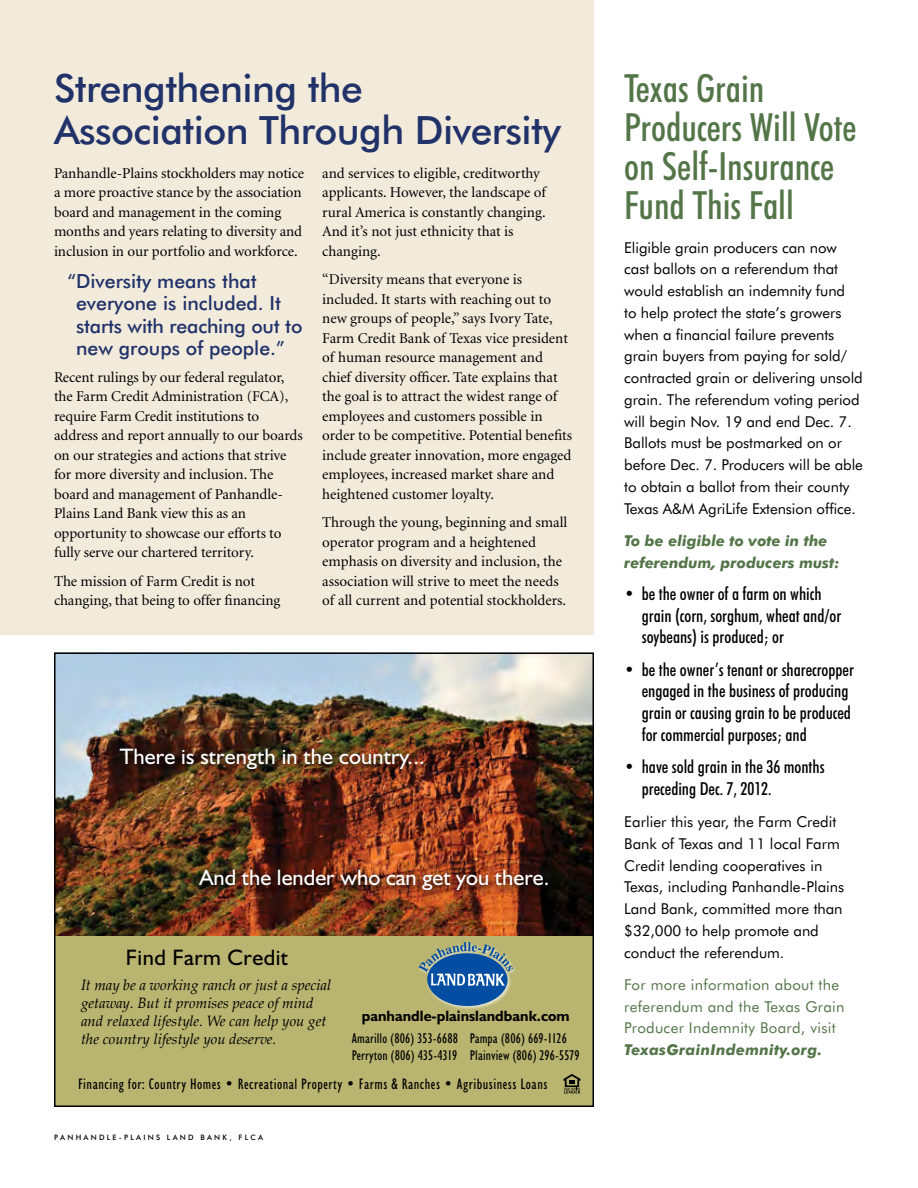
<style>
.page{position:relative;width:918px;height:1188px;background:#fff}
.page>*{position:absolute;margin:0;border:0;box-sizing:border-box;transform-origin:0 0}
.t1{font:500 condensed 39px/39px "Futura BT";color:#537548}
.t2{font:500 39px/42px "Futura BT";letter-spacing:-.015em;color:#213269}
.t3{font:22.35px "Humanist 521 BT";letter-spacing:.005em;color:#fff}
.t4{font:22.35px "Humanist 521 BT";letter-spacing:.02em;color:#000}
.t5{font:500 19.5px/22.5px "Futura BT";color:#213269}
.t6{font:500 condensed 18px/21.8px "Futura BT";color:#000}
.t7{font:condensed 15.3px "Humanist 521 BT";letter-spacing:.035em;color:#000}
.t8{font:15px/19.5px "Minion";letter-spacing:-.005em;color:#000}
.t9{font:15px/21.8px "Futura BT";letter-spacing:-.005em;color:#000}
.t10{font:italic 15px/18px "Palatino Linotype";color:#000}
.t11{font:15px/21.8px "Futura BT";letter-spacing:.02em;color:#537548}
.t12{font:italic 700 15px/21.8px "Futura BT";color:#537548}
.t13{font:700 15px "Humanist 521 BT";color:#000}
.t14{font:italic 700 15px "Futura BT";letter-spacing:.02em;color:#537548}
.t15{font:condensed 14.25px/17.1px "Humanist 521 BT";letter-spacing:.01em;color:#000}
.t16{font:500 7.5px "Futura BT";letter-spacing:.3em;color:#000}
</style>
<div class="page">
<img style="left:57px;top:655px;width:534px;height:281px">
<div style="left:54px;top:936px;width:540px;height:171px;background:#b9b470"></div>
<div style="left:0;top:0;width:594px;height:634px;background:#f2ebdc"></div>
<img style="left:195px;top:865px;width:363px;height:36px">
<img style="left:116px;top:744px;width:318px;height:36px">
<div style="left:417px;top:941px;width:100px;height:69px;background:#fff;opacity:.68"></div>
<svg style="left:418px;top:942px;width:95px;height:64px"></svg>
<svg style="left:563px;top:1074px;width:17px;height:20px"></svg>
<div style="left:54px;top:652px;width:540px;height:455px;border:2px solid #000"></div>
<h1 class="t2" style="left:54px;top:67px;width:508px">Strengthening the<br>Association Through Diversity</h1>
<h1 class="t1" style="left:624px;top:68px;width:234px">Texas Grain<br>Producers Will Vote on Self-Insurance<br>Fund This Fall</h1>
<p class="t9" style="left:624px;top:236px;width:240px">Eligible grain producers can now cast ballots on a referendum that would establish an indemnity fund<br>to help protect the state’s growers when a financial failure prevents grain buyers from paying for sold/ contracted grain or delivering unsold grain. The referendum voting period will begin Nov. 19 and end Dec. 7.<br>Ballots must be postmarked on or before Dec. 7. Producers will be able to obtain a ballot from their county Texas A&amp;M AgriLife Extension office.</p>
<p class="t12" style="left:624px;top:530px;width:217px">To be eligible to vote in the referendum, producers must:</p>
<p class="t6" style="left:642px;top:582px;width:201px;text-indent:-18px">• be the owner of a farm on which grain (corn, sorghum, wheat and/or soybeans) is produced; or</p>
<p class="t6" style="left:642px;top:658px;width:214px;text-indent:-18px">• be the owner’s tenant or sharecropper engaged in the business of producing grain or causing grain to be produced for commercial purposes; and</p>
<p class="t6" style="left:642px;top:756px;width:184px;text-indent:-18px">• have sold grain in the 36 months preceding Dec. 7, 2012.</p>
<p class="t9" style="left:624px;top:811px;width:222px">Earlier this year, the Farm Credit<br>Bank of Texas and 11 local Farm<br>Credit lending cooperatives in<br>Texas, including Panhandle-Plains<br>Land Bank, committed more than $32,000 to help promote and conduct the referendum.</p>
<p class="t11" style="left:624px;top:973px;width:222px">For more information about the referendum and the Texas Grain<br>Producer I ndemnity Board, visit</p>
<p class="t14" style="left:624px;top:1041px;width:199px">TexasGrainIndemnity.org.</p>
<p class="t8" style="left:322px;top:164px;width:225px">and services to eligible, creditworthy applicants. However, the landscape of rural America is constantly changing.<br>And it’s not just ethnicity that is changing.</p>
<p class="t8" style="left:322px;top:270px;width:252px">“Diversity means that everyone is included. It starts with reaching out to new groups of people,” says Ivory Tate, Farm Credit Bank of Texas vice president of human resource management and chief diversity officer. Tate explains that the goal is to attract the widest range of employees and customers possible in order to be competitive. Potential benefits include greater innovation, more engaged employees, increased market share and heightened customer loyalty.</p>
<p class="t8" style="left:322px;top:513px;width:247px">Through the young, beginning and small operator program and a heightened emphasis on diversity and inclusion, the association will strive to meet the needs of all current and potential stockholders.</p>
<p class="t8" style="left:54px;top:164px;width:252px">Panhandle-Plains stockholders may notice a more proactive stance by the association board and management in the coming months and years relating to diversity and inclusion in our portfolio and workforce.</p>
<h3 class="t5" style="left:76px;top:269px;width:228px;text-indent:-9px">“Diversity means that everyone is included. It starts with reaching out to new groups of people.”</h3>
<p class="t8" style="left:54px;top:368px;width:250px">Recent rulings by our federal regulator, the Farm Credit Administration (FCA), require Farm Credit institutions to address and report annually to our boards on our strategies and actions that strive for more diversity and inclusion. The board and management of Panhandle-Plains Land Bank view this as an opportunity to showcase our efforts to fully serve our chartered territory.</p>
<p class="t8" style="left:54px;top:572px;width:228px">The mission of Farm Credit is not changing, that being to offer financing</p>
<h2 class="t3" style="left:120px;top:743px;width:307px">There is strength in the country...</h2>
<h2 class="t3" style="left:200px;top:864px;width:351px">And the lender who can get you there.</h2>
<h2 class="t4" style="left:126px;top:944px;width:164px">Find Farm Credit</h2>
<p class="t10" style="left:81px;top:975px;width:252px">It may be a working ranch or just a special getaway. But it promises peace of mind and relaxed lifestyle. We can help you get the country lifestyle you deserve.</p>
<p class="t13" style="left:362px;top:1007px;width:209px">panhandle-plainslandbank.com</p>
<p class="t15" style="left:352px;top:1029px;width:108px">Amarillo (806) 353-6688<br>Perryton (806) 435-4319</p>
<p class="t15" style="left:470px;top:1029px;width:112px">Pampa (806) 669-1126<br>Plainview (806) 296-5579</p>
<p class="t7" style="left:78px;top:1075px;width:471px">Financing for: Country Homes • Recreational Property • Farms &amp; Ranches • Agribusiness Loans</p>
<p class="t16" style="left:54px;top:1133px;width:211px">PANHANDLE-PLAINS LAND BANK, FLCA</p>
</div>
